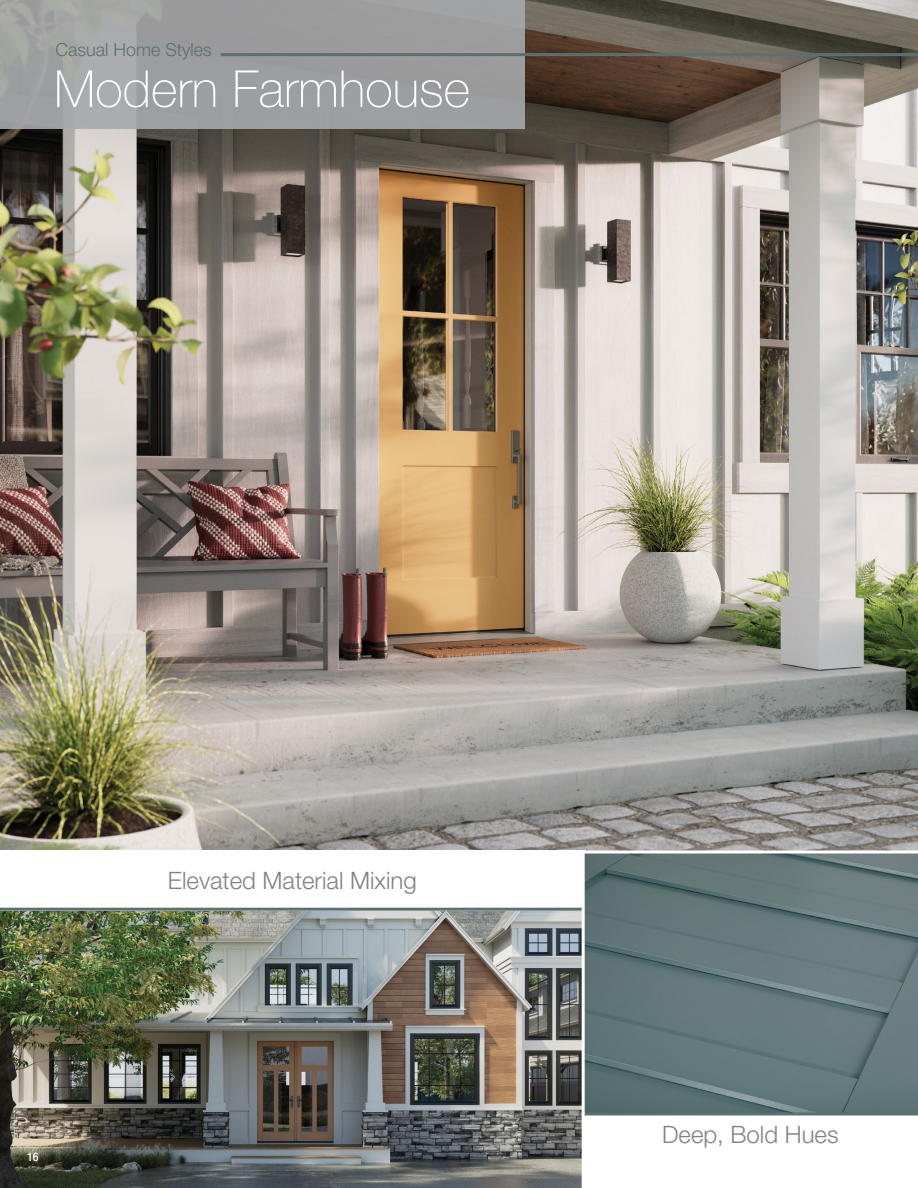
<style>
.page{position:relative;width:918px;height:1188px;background:#fff}
.page>*{position:absolute;margin:0;border:0;box-sizing:border-box;transform-origin:0 0}
.t1{font:100 51px "Helvetica Neue LT Std";color:#fff}
.t2{font:300 24px "Helvetica Neue LT Std";color:#808285}
.t3{font:300 18px "Helvetica Neue LT Std";color:#5b7071}
.t4{font:500 condensed 12px "Helvetica Neue LT Std";color:#fff}
</style>
<div class="page">
<img style="left:0;top:0;width:918px;height:850px">
<img style="left:0;top:911px;width:582px;height:277px">
<div style="left:0;top:0;width:525px;height:129px;background:linear-gradient(to right,#a3a4a4,#9b9b9c)"></div>
<hr style="left:221px;top:53px;width:697px;height:3px;background:#5b7071">
<img style="left:585px;top:854px;width:333px;height:258px">
<hr style="left:583px;top:1112px;width:335px;height:3px;background:#5b7071">
<hr style="left:0;top:908px;width:583px;height:3px;background:#5b7071">
<svg style="left:585px;top:850px;width:333px;height:4px"></svg>
<hr style="left:582px;top:850px;width:3px;height:338px;background:#fff">
<p class="t3" style="left:56px;top:39px;width:158px">Casual Home Styles</p>
<h1 class="t1" style="left:54px;top:60px;width:418px">Modern Farmhouse</h1>
<p class="t4" style="left:27px;top:1150px;width:13px">16</p>
<p class="t2" style="left:168px;top:866px;width:250px">Elevated Material Mixing</p>
<p class="t2" style="left:662px;top:1120px;width:178px">Deep, Bold Hues</p>
</div>
